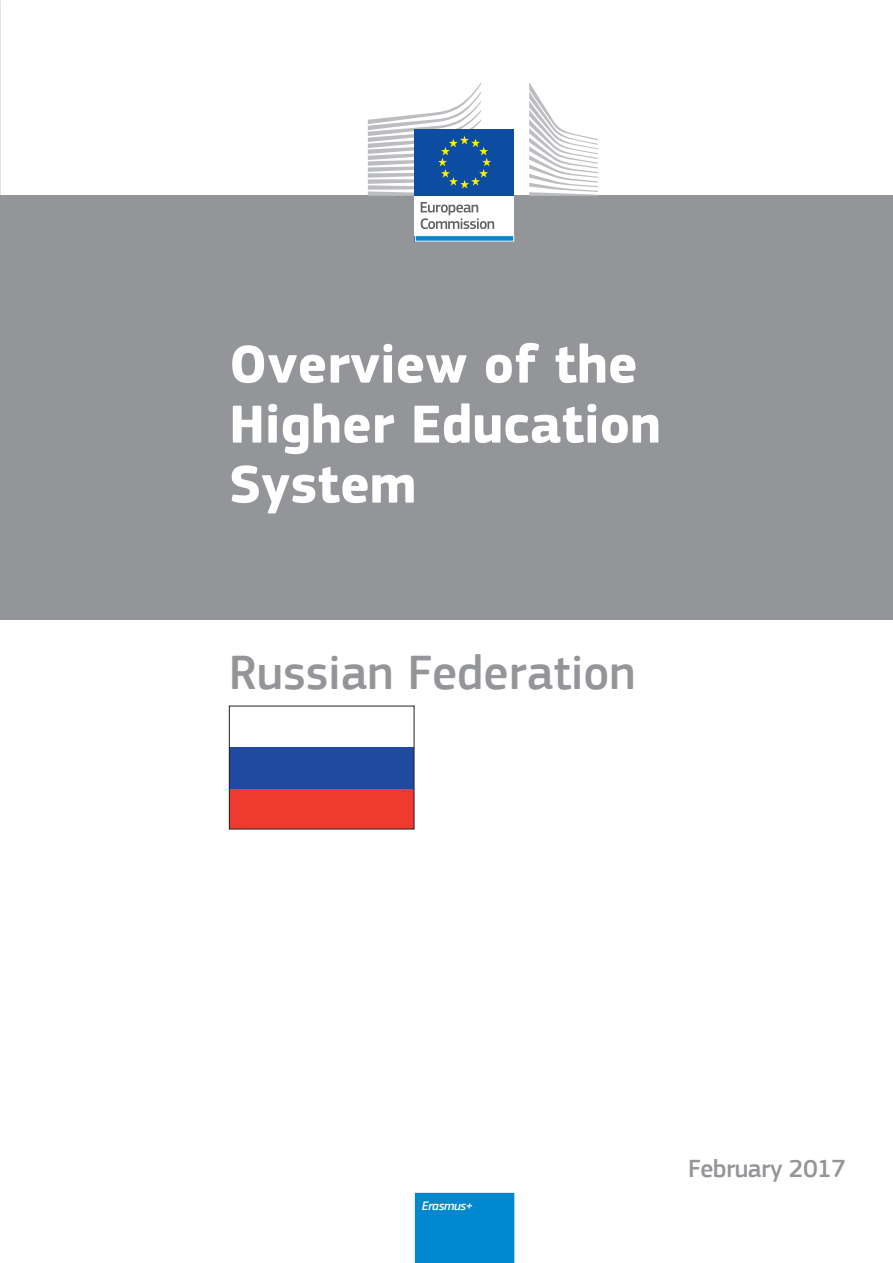
<style>
.page{position:relative;width:893px;height:1263px;background:#fff}
.page>*{position:absolute;margin:0;border:0;box-sizing:border-box;transform-origin:0 0}
.t1{font:700 55.5px/60px "EC Square Sans Pro";color:#fff}
.t2{font:500 49.5px "EC Square Sans Pro";color:#939598}
.t3{font:500 25.5px "EC Square Sans Pro";letter-spacing:-.02em;color:#939598}
.t4{font:italic 500 12.6px "EC Square Sans Pro";letter-spacing:-.03em;color:#fff}
</style>
<div class="page">
<div style="left:0;top:196px;width:893px;height:424px;background:#939598"></div>
<div style="left:415px;top:194px;width:99px;height:44px;background:#fff"></div>
<svg style="left:421px;top:202px;width:73px;height:27px"></svg>
<svg style="left:529px;top:82px;width:69px;height:114px"></svg>
<div style="left:415px;top:129px;width:99px;height:67px;background:#0d4da1"></div>
<svg style="left:368px;top:82px;width:123px;height:114px"></svg>
<div style="left:415px;top:1193px;width:99px;height:70px;background:#0088ce"></div>
<div style="left:415px;top:235px;width:99px;height:7px;background:#0088ce;border:1px solid #fff"></div>
<div style="left:229px;top:768px;width:185px;height:61px;background:#ef3b2d"></div>
<div style="left:229px;top:747px;width:185px;height:41px;background:#1f4aa0"></div>
<p class="t1" style="left:229px;top:336px;width:433px">Overview of the<br>Higher Education<br>System</p>
<p class="t2" style="left:229px;top:644px;width:408px">Russian Federation</p>
<p class="t4" style="left:422px;top:1199px;width:53px">Erasmus+</p>
<p class="t3" style="left:688px;top:1153px;width:159px">February 2017</p>
</div>
